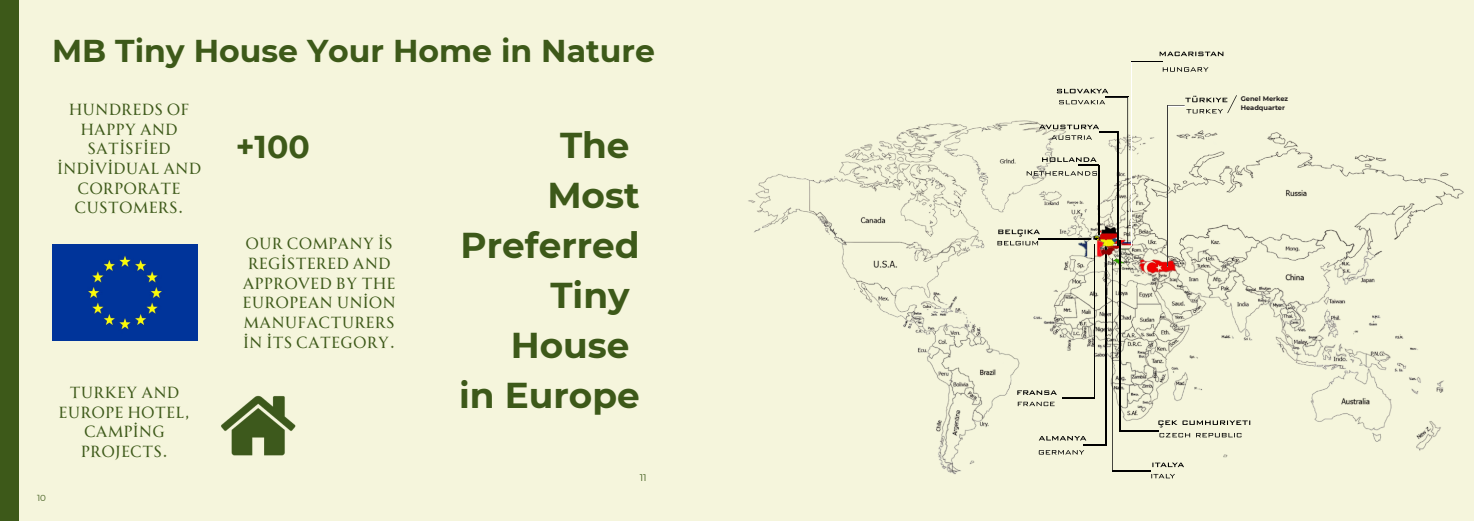
<style>
.page{position:relative;width:1474px;height:521px;background:#fff}
.page>*{position:absolute;margin:0;border:0;box-sizing:border-box;transform-origin:0 0}
.t1{font:700 35.88px/49.8px "Montserrat";color:#3d5919;text-align:right}
.t2{font:700 31.5px "Montserrat";color:#3d5919}
.t3{font:15.75px/19.6px "Allrounder Monument";color:#3d5919;text-align:center}
.t4{font:9.54px "Montserrat";color:#3d5919}
.t5{font:8.75px "Montserrat";color:#3d5919}
.t6{font:700 6.65px "Montserrat";color:#231f20}
</style>
<div class="page">
<div style="left:0;top:0;width:1473px;height:520px;background:#f5f5dc"></div>
<div style="left:0;top:0;width:18px;height:520px;background:#3d5919"></div>
<div style="left:52px;top:244px;width:145px;height:96px;background:#00349a"></div>
<img style="left:221px;top:395px;width:75px;height:61px">
<img style="left:748px;top:51px;width:716px;height:428px">
<h3 class="t2" style="left:52px;top:31px;width:604px">MB Tiny House Your Home in Nature</h3>
<h3 class="t5" style="left:37px;top:492px;width:10px">10</h3>
<p class="t6" style="left:1240px;top:95px;width:49px">Genel Merkez</p>
<p class="t3" style="left:69px;top:100px;width:122px">HUNDREDS OF</p>
<p class="t6" style="left:1240px;top:103px;width:46px">Headquarter</p>
<p class="t3" style="left:57px;top:119px;width:146px">HAPPY AND<br>SATISFIED<br>INDIVIDUAL AND<br>CORPORATE<br>CUSTOMERS.</p>
<h3 class="t1" style="left:459px;top:121px;width:182px">The<br>Most<br>Preferred<br>Tiny<br>House<br>in Europe</h3>
<p class="t2" style="left:236px;top:128px;width:75px">+100</p>
<p class="t3" style="left:242px;top:234px;width:155px">OUR COMPANY IS<br>REGISTERED AND<br>APPROVED BY THE<br>EUROPEAN UNION<br>MANUFACTURERS<br>IN ITS CATEGORY.</p>
<h1 class="t3" style="left:58px;top:382px;width:133px">TURKEY AND<br>EUROPE HOTEL,<br>CAMPING<br>PROJECTS.</h1>
<h2 class="t4" style="left:639px;top:471px;width:8px">11</h2>
</div>
